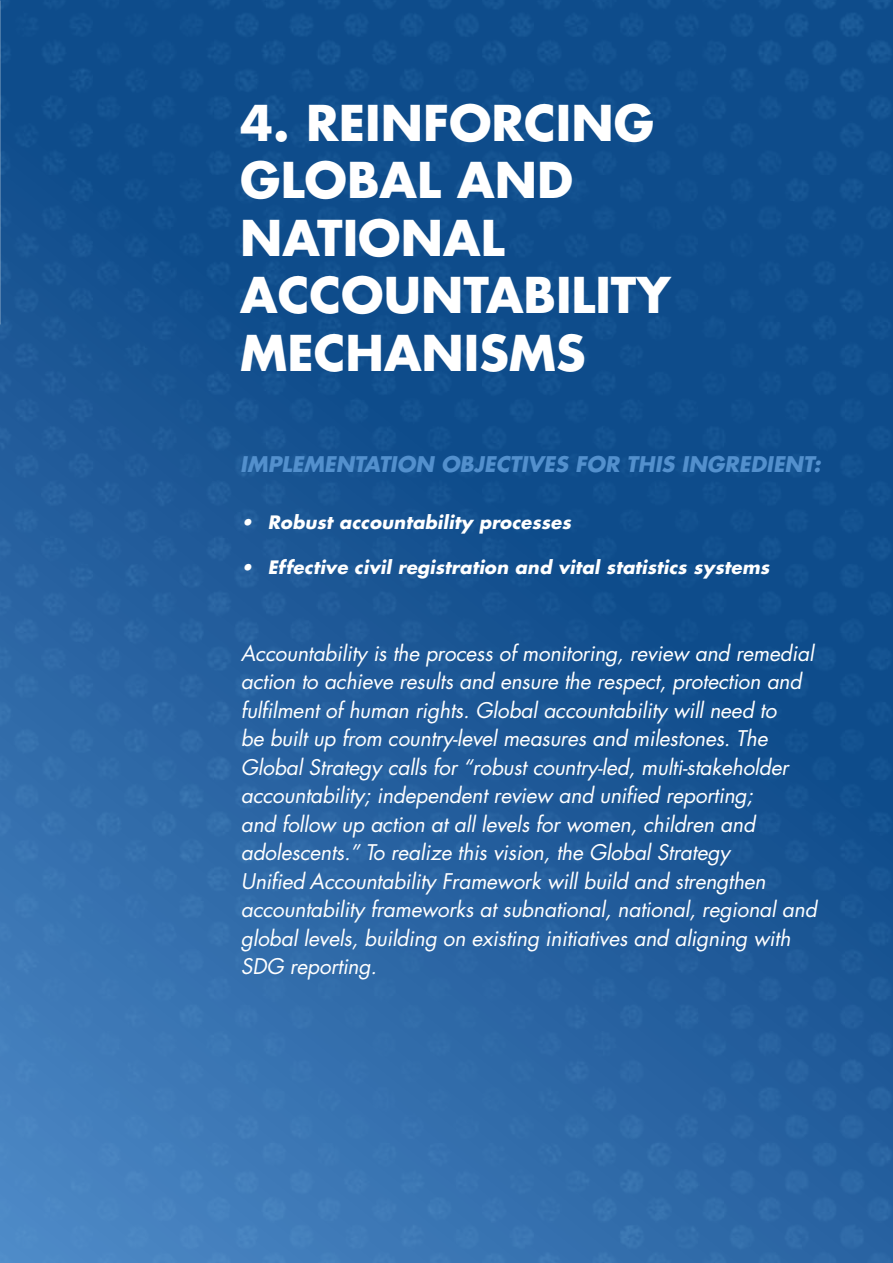
<style>
.page{position:relative;width:893px;height:1263px;background:#fff}
.page>*{position:absolute;margin:0;border:0;box-sizing:border-box;transform-origin:0 0}
.t1{font:700 48px/57.6px "Futura";color:#fff}
.t2{font:italic 21px/28.5px "Futura";letter-spacing:-.01em;color:#fff}
.t3{font:italic 700 21px "Futura";color:#5390cd}
.t4{font:italic 700 18px "Futura";letter-spacing:.01em;color:#fff}
</style>
<div class="page">
<img style="left:0;top:0;width:893px;height:1263px">
<h1 class="t1" style="left:240px;top:92px;width:432px">4. REINFORCING<br>GLOBAL AND<br>NATIONAL<br>ACCOUNTABILITY<br>MECHANISMS</h1>
<p class="t3" style="left:240px;top:449px;width:582px">IMPLEMENTATION OBJECTIVES FOR THIS INGREDIENT:</p>
<p class="t4" style="left:241px;top:510px;width:332px">• Robust accountability processes</p>
<p class="t4" style="left:241px;top:555px;width:530px">• Effective civil registration and vital statistics systems</p>
<p class="t2" style="left:241px;top:638px;width:577px">Accountability is the process of monitoring, review and remedial action to achieve results and ensure the respect, protection and fulfilment of human rights. Global accountability will need to<br>be built up from country-level measures and milestones. The Global Strategy calls for “robust country-led, multi-stakeholder accountability; independent review and unified reporting;<br>and follow up action at all levels for women, children and adolescents.” To realize this vision, the Global Strategy<br>Unified Accountability Framework will build and strengthen accountability frameworks at subnational, national, regional and global levels, building on existing initiatives and aligning with SDG reporting.</p>
</div>
